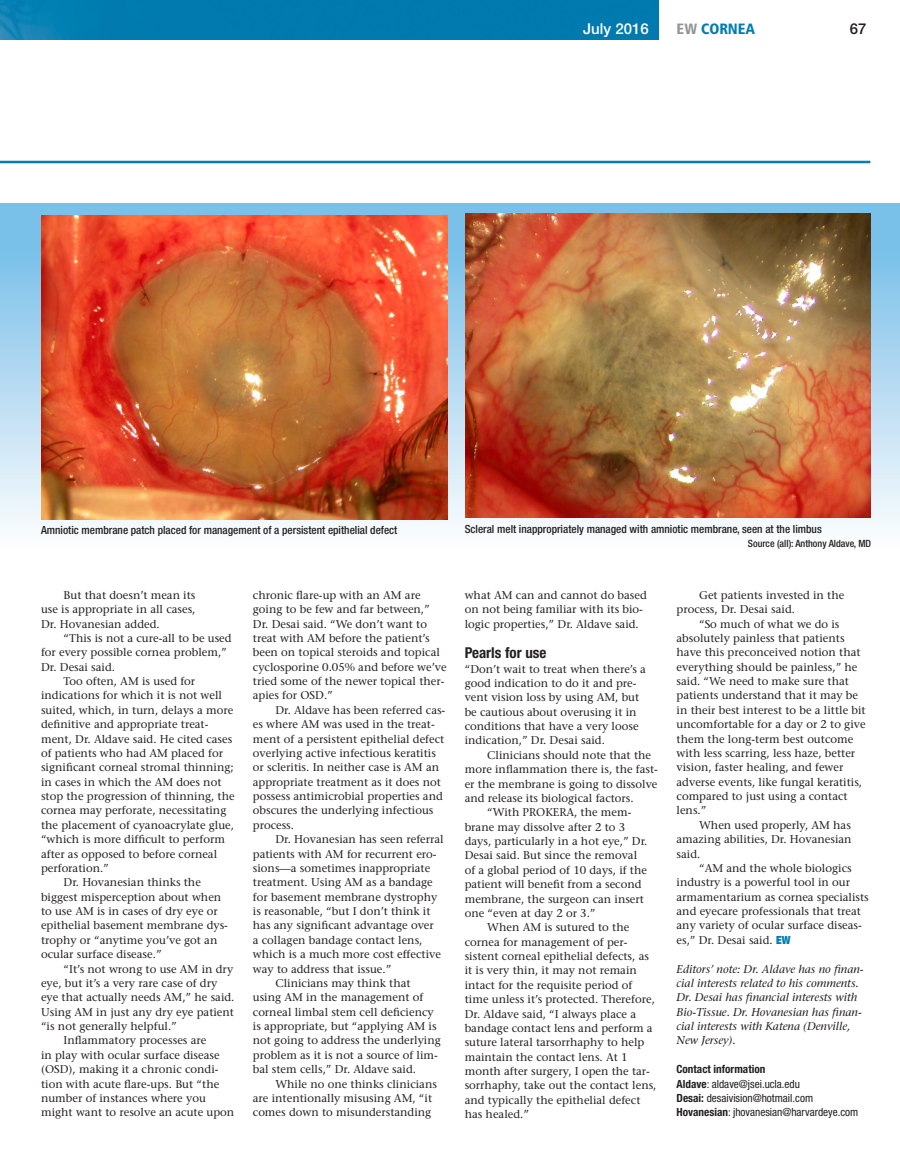
<style>
.page{position:relative;width:900px;height:1170px;background:#fff}
.page>*{position:absolute;margin:0;border:0;box-sizing:border-box;transform-origin:0 0}
.Subhead{font:700 condensed 15px "Helvetica Neue LT Std";color:#231f20}
.t1{font:500 15px "Helvetica Neue LT Std";color:#fff}
.t2{font:15px "Humanist 777 BT Black Condensed B";color:#007db3}
.t3{font:500 15px "Helvetica Neue LT Std";color:#231f20}
.Main_Text{font:11.25px/14.4px "Stone Serif";color:#231f20}
.Main_Text-2{font:italic 11.25px/14.4px "Stone Serif";color:#231f20}
.t4{font:500 condensed 11.25px "Helvetica Neue LT Std";color:#231f20}
.Contact_info{font:condensed 11.25px "Helvetica Neue LT Std";color:#231f20}
.Contact_info-2{font:700 condensed 11.25px "Helvetica Neue LT Std";color:#231f20}
.t5{font:500 condensed 10px "Helvetica Neue LT Std";color:#231f20}
.s1{color:#939598}
.s2{font-family:"Helvetica Neue LT Std";font-weight:900;font-stretch:condensed;color:#007db3}
.s3{font-weight:700}
</style>
<div class="page">
<div style="left:1px;top:0;width:658px;height:39px;background:#007aaf"></div>
<div style="left:0;top:203px;width:900px;height:382px;background:linear-gradient(to bottom,#6cb8e4,#fff)"></div>
<hr style="left:0;top:161px;width:870px;height:2px;background:#007db3">
<img style="left:42px;top:215px;width:406px;height:305px">
<img style="left:466px;top:214px;width:405px;height:304px">
<h1 class="t1" style="left:583px;top:19px;width:67px">July 2016</h1>
<h1 class="t2" style="left:677px;top:19px;width:80px"><span class="s1">EW</span> CORNEA</h1>
<h1 class="t3" style="left:850px;top:20px;width:18px">67</h1>
<p class="t4" style="left:41px;top:523px;width:358px">Amniotic membrane patch placed for management of a persistent epithelial defect</p>
<p class="t4" style="left:465px;top:522px;width:359px">Scleral melt inappropriately managed with amniotic membrane, seen at the limbus</p>
<p class="t5" style="left:748px;top:537px;width:125px">Source (all): Anthony Aldave, MD</p>
<p class="Main_Text" style="left:41px;top:588px;width:156px;text-align:justify;text-indent:22px">But that doesn’t mean its use is appropriate in all cases, Dr. Hovanesian added.</p>
<p class="Main_Text" style="left:41px;top:631px;width:192px;text-indent:22px">“This is not a cure-all to be used for every possible cornea problem,”<br>Dr. Desai said.</p>
<p class="Main_Text" style="left:41px;top:674px;width:195px;text-indent:22px">Too often, AM is used for indications for which it is not well suited, which, in turn, delays a more definitive and appropriate treat&shy;ment, Dr. Aldave said. He cited cases of patients who had AM placed for significant corneal stromal thinning; in cases in which the AM does not stop the progression of thinning, the cornea may perforate, necessitating the placement of cyanoacrylate glue, “which is more difficult to perform after as opposed to before corneal perforation.”</p>
<p class="Main_Text" style="left:41px;top:875px;width:189px;text-indent:22px">Dr. Hovanesian thinks the biggest misperception about when to use AM is in cases of dry eye or epithelial basement membrane dys&shy;trophy or “anytime you’ve got an ocular surface disease.”</p>
<p class="Main_Text" style="left:41px;top:962px;width:195px;text-indent:22px">“It’s not wrong to use AM in dry eye, but it’s a very rare case of dry eye that actually needs AM,” he said.<br>Using AM in just any dry eye patient “is not generally helpful.”</p>
<p class="Main_Text" style="left:41px;top:1033px;width:195px;text-indent:22px">Inflammatory processes are<br>in play with ocular surface disease (OSD), making it a chronic condi&shy;tion with acute flare-ups. But “the number of instances where you might want to resolve an acute upon</p>
<p class="Main_Text" style="left:253px;top:588px;width:195px">chronic flare-up with an AM are going to be few and far between,”<br>Dr. Desai said. “We don’t want to treat with AM before the patient’s been on topical steroids and topical cyclosporine 0.05% and before we’ve tried some of the newer topical ther&shy;apies for OSD.”</p>
<p class="Main_Text" style="left:253px;top:703px;width:194px;text-indent:22px">Dr. Aldave has been referred cas&shy;es where AM was used in the treat&shy;ment of a persistent epithelial defect overlying active infectious keratitis or scleritis. In neither case is AM an appropriate treatment as it does not possess antimicrobial properties and obscures the underlying infectious process.</p>
<p class="Main_Text" style="left:253px;top:832px;width:192px;text-indent:22px">Dr. Hovanesian has seen referral patients with AM for recurrent ero&shy;sions—a sometimes inappropriate treatment. Using AM as a bandage for basement membrane dystrophy is reasonable, “but I don’t think it has any significant advantage over<br>a collagen bandage contact lens, which is a much more cost effective way to address that issue.”</p>
<p class="Main_Text" style="left:253px;top:976px;width:189px;text-indent:22px">Clinicians may think that using AM in the management of corneal limbal stem cell deficiency is appropriate, but “applying AM is not going to address the underlying problem as it is not a source of lim&shy;bal stem cells,” Dr. Aldave said.</p>
<p class="Main_Text" style="left:253px;top:1077px;width:186px;text-indent:22px">While no one thinks clinicians are intentionally misusing AM, “it comes down to misunderstanding</p>
<p class="Main_Text" style="left:465px;top:588px;width:184px">what AM can and cannot do based on not being familiar with its bio&shy;logic properties,” Dr. Aldave said.</p>
<p class="Subhead" style="left:465px;top:644px;width:83px">Pearls for use</p>
<p class="Main_Text" style="left:465px;top:662px;width:183px">“Don’t wait to treat when there’s a good indication to do it and pre&shy;vent vision loss by using AM, but be cautious about overusing it in conditions that have a very loose indication,” Dr. Desai said.</p>
<p class="Main_Text" style="left:465px;top:748px;width:195px;text-indent:22px">Clinicians should note that the more inflammation there is, the fast&shy;er the membrane is going to dissolve and release its biological factors.</p>
<p class="Main_Text" style="left:465px;top:805px;width:184px;text-indent:22px">“With PROKERA, the mem&shy;brane may dissolve after 2 to 3 days, particularly in a hot eye,” Dr.<br>Desai said. But since the removal of a global period of 10 days, if the patient will benefit from a second membrane, the surgeon can insert one “even at day 2 or 3.”</p>
<p class="Main_Text" style="left:465px;top:920px;width:193px;text-indent:22px">When AM is sutured to the cornea for management of per&shy;sistent corneal epithelial defects, as it is very thin, it may not remain intact for the requisite period of time unless it’s protected. Therefore,<br>Dr. Aldave said, “I always place a bandage contact lens and perform a suture lateral tarsorrhaphy to help maintain the contact lens. At 1 month after surgery, I open the tar&shy;sorrhaphy, take out the contact lens, and typically the epithelial defect has healed.”</p>
<p class="Main_Text" style="left:677px;top:588px;width:169px;text-indent:22px">Get patients invested in the process, Dr. Desai said.</p>
<p class="Main_Text" style="left:677px;top:617px;width:191px;text-indent:22px">“So much of what we do is absolutely painless that patients have this preconceived notion that everything should be painless,” he said. “We need to make sure that patients understand that it may be in their best interest to be a little bit uncomfortable for a day or 2 to give them the long-term best outcome with less scarring, less haze, better vision, faster healing, and fewer adverse events, like fungal keratitis, compared to just using a contact lens.”</p>
<p class="Main_Text" style="left:677px;top:818px;width:177px;text-align:justify;text-indent:22px">When used properly, AM has amazing abilities, Dr. Hovanesian said.</p>
<p class="Main_Text" style="left:677px;top:861px;width:194px;text-indent:22px">“AM and the whole biologics industry is a powerful tool in our armamentarium as cornea specialists and eyecare professionals that treat any variety of ocular surface diseas&shy;es,” Dr. Desai said. <span class="s2">EW</span></p>
<p class="Main_Text-2" style="left:677px;top:962px;width:189px">Editors’ note: Dr. Aldave has no finan&shy;cial interests related to his comments.<br>Dr. Desai has financial interests with Bio-Tissue. Dr. Hovanesian has finan&shy;cial interests with Katena (Denville, New Jersey).</p>
<p class="Contact_info-2" style="left:677px;top:1062px;width:90px">Contact information</p>
<p class="Contact_info" style="left:677px;top:1077px;width:125px"><span class="s3">Aldave</span>: aldave@jsei.ucla.edu</p>
<p class="Contact_info" style="left:677px;top:1091px;width:138px"><span class="s3">Desai:</span> desaivision@hotmail.com</p>
<p class="Contact_info" style="left:677px;top:1106px;width:183px"><span class="s3">Hovanesian</span>: jhovanesian@harvardeye.com</p>
</div>
